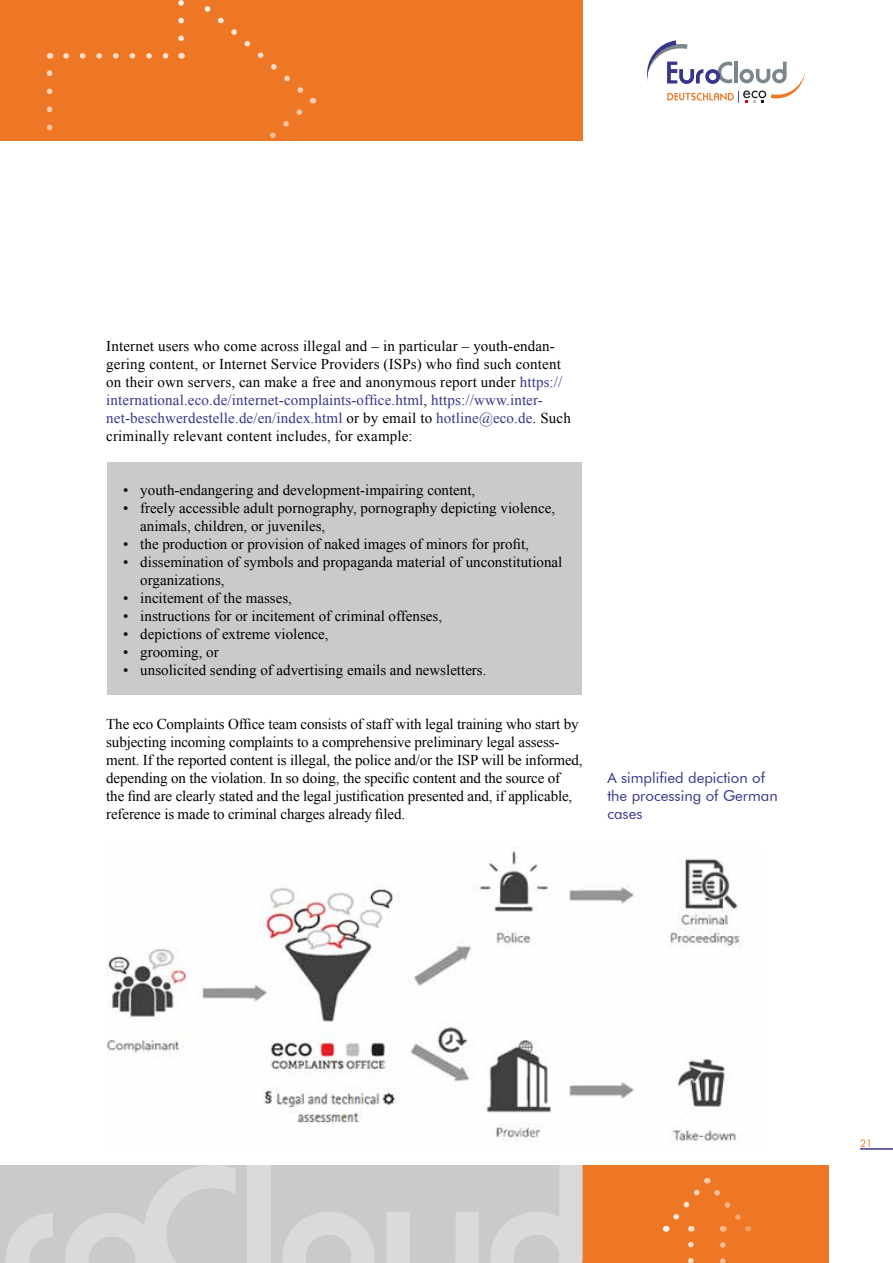
<style>
.page{position:relative;width:893px;height:1263px;background:#fff}
.page>*{position:absolute;margin:0;border:0;box-sizing:border-box;transform-origin:0 0}
.t1{font:15px/18px "Times New Roman";color:#000}
.t2{font:15px/18px "Futura BT";color:#37348b}
.t3{font:10.5px "Futura BT";color:#ee7726}
.s1{color:#37348b}
</style>
<div class="page">
<div style="left:0;top:0;width:583px;height:140px;background:#ee7726"></div>
<div style="left:0;top:1165px;width:583px;height:98px;background:#cacaca"></div>
<svg style="left:647px;top:40px;width:158px;height:63px"></svg>
<hr style="left:860px;top:1148px;width:33px;height:2px;background:#37348b">
<div style="left:583px;top:1165px;width:246px;height:98px;background:#ee7726"></div>
<svg style="left:688px;top:1241px;width:6px;height:22px"></svg>
<svg style="left:666px;top:1178px;width:85px;height:53px"></svg>
<svg style="left:720px;top:1245px;width:6px;height:18px"></svg>
<svg style="left:47px;top:70px;width:5px;height:58px"></svg>
<svg style="left:58px;top:0;width:256px;height:141px"></svg>
<div style="left:248px;top:1165px;width:23px;height:98px;background:#dadada"></div>
<svg style="left:283px;top:1212px;width:91px;height:51px"></svg>
<svg style="left:387px;top:1212px;width:92px;height:51px"></svg>
<svg style="left:491px;top:1165px;width:92px;height:98px"></svg>
<svg style="left:6px;top:1213px;width:47px;height:50px"></svg>
<svg style="left:65px;top:1165px;width:171px;height:98px"></svg>
<img style="left:106px;top:846px;width:635px;height:296px">
<div style="left:107px;top:462px;width:474px;height:233px;background:#cacaca"></div>
<p class="t1" style="left:106px;top:336px;width:466px">Internet users who come across illegal and – in particular – youth-endan&shy;gering content, or Internet Service Providers (ISPs) who find such content on their own servers, can make a free and anonymous report under <span class="s1">https:// international.eco.de/internet-complaints-office.html</span>, <span class="s1">https://www.inter&shy;net-beschwerdestelle.de/en/index.html</span> or by email to <span class="s1">hotline@eco.de</span>. Such criminally relevant content includes, for example:</p>
<p class="t1" style="left:123px;top:480px;width:353px">• youth-endangering and development-impairing content,</p>
<p class="t1" style="left:140px;top:498px;width:416px;text-indent:-17px">• freely accessible adult pornography, pornography depicting violence, animals, children, or juveniles,</p>
<p class="t1" style="left:123px;top:534px;width:407px">• the production or provision of naked images of minors for profit,</p>
<p class="t1" style="left:140px;top:552px;width:424px;text-indent:-17px">• dissemination of symbols and propaganda material of unconstitutional organizations,</p>
<p class="t1" style="left:123px;top:588px;width:170px">• incitement of the masses,</p>
<p class="t1" style="left:123px;top:606px;width:320px">• instructions for or incitement of criminal offenses,</p>
<p class="t1" style="left:123px;top:624px;width:207px">• depictions of extreme violence,</p>
<p class="t1" style="left:123px;top:642px;width:97px">• grooming, or</p>
<p class="t1" style="left:123px;top:660px;width:365px">• unsolicited sending of advertising emails and newsletters.</p>
<p class="t1" style="left:106px;top:714px;width:478px">The eco Complaints Office team consists of staff with legal training who start by subjecting incoming complaints to a comprehensive preliminary legal assess&shy;ment. If the reported content is illegal, the police and/or the ISP will be informed, depending on the violation. In so doing, the specific content and the source of<br>the find are clearly stated and the legal justification presented and, if applicable, reference is made to criminal charges already filed.</p>
<p class="t2" style="left:607px;top:769px;width:172px">A simplified depiction of the processing of German cases</p>
<p class="t3" style="left:860px;top:1136px;width:14px">21</p>
</div>
